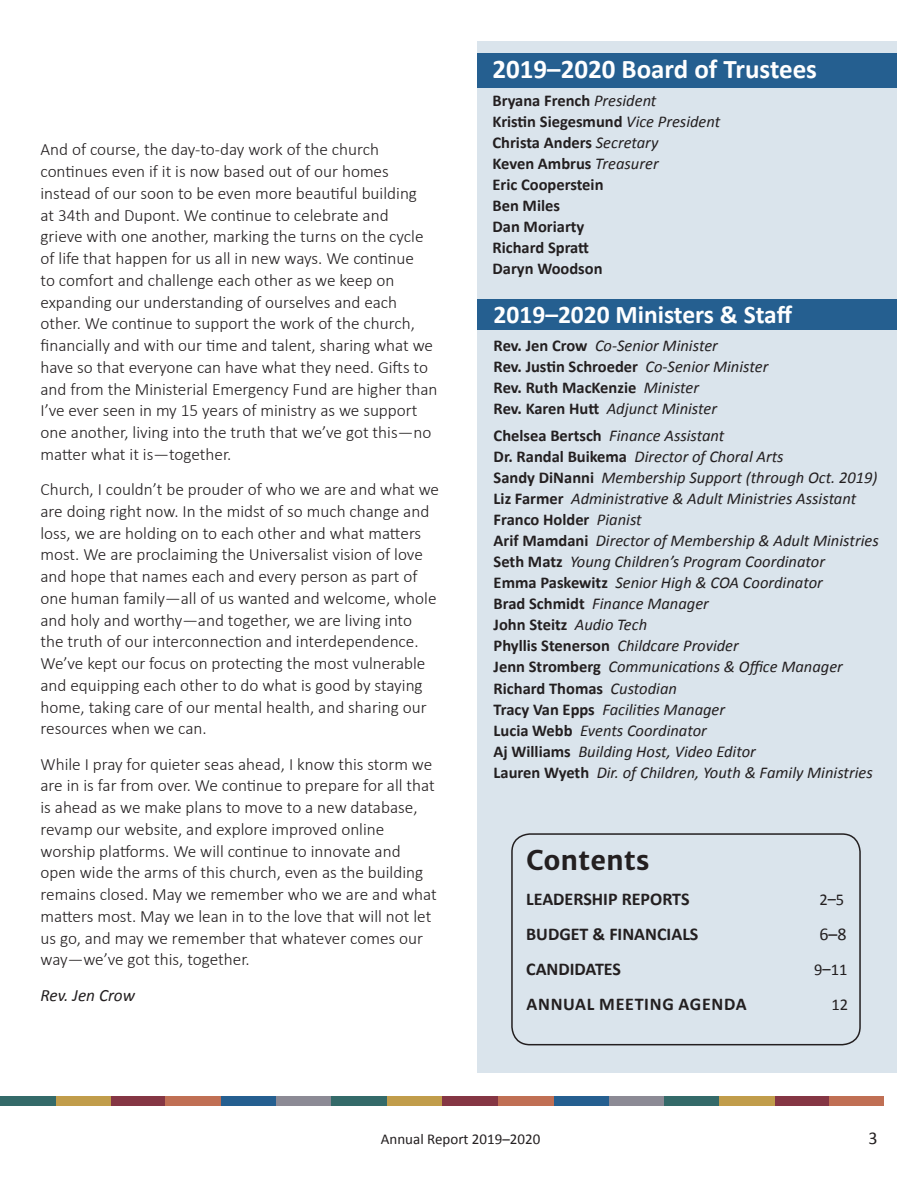
<style>
.page{position:relative;width:918px;height:1188px;background:#fff}
.page>*{position:absolute;margin:0;border:0;box-sizing:border-box;transform-origin:0 0}
.t1{font:700 27px "Calibri";color:#fff}
.t2{font:700 27px "Merriweather Sans";color:#231f20}
.t3{font:700 25.5px "Calibri";color:#fff}
.t4{font:700 18px "Calibri";color:#231f20}
.t5{font:700 18px "Calibri";letter-spacing:.04em;color:#231f20}
.t6{font:18px "Calibri";color:#231f20}
.t7{font:300 17.25px/21.8px "Calibri";color:#231f20}
.t8{font:italic 17.25px "Calibri";color:#231f20}
.t9{font:italic 16.5px/21px "Calibri";color:#231f20}
.t10{font:700 16.5px/21px "Calibri";color:#231f20}
.t11{font:16.5px "Calibri";color:#231f20}
.t12{font:15px "Calibri";color:#231f20}
.s1{font-weight:400;font-style:italic}
.s2{font-weight:700;font-style:normal}
</style>
<div class="page">
<div style="left:477px;top:41px;width:419px;height:1031px;background:#dae4ec"></div>
<div style="left:477px;top:300px;width:419px;height:30px;background:#255f90"></div>
<div style="left:477px;top:53px;width:419px;height:35px;background:#255f90"></div>
<div style="left:511px;top:833px;width:350px;height:212px;border:2px solid #231f20;border-radius:18px"></div>
<div style="left:387px;top:1097px;width:55px;height:9px;background:#c19d4b"></div>
<div style="left:498px;top:1097px;width:56px;height:9px;background:#c06f54"></div>
<div style="left:56px;top:1097px;width:55px;height:9px;background:#c19d4b"></div>
<div style="left:221px;top:1097px;width:56px;height:9px;background:#255f90"></div>
<div style="left:276px;top:1097px;width:56px;height:9px;background:#8c8a95"></div>
<div style="left:332px;top:1097px;width:55px;height:9px;background:#346a69"></div>
<div style="left:111px;top:1097px;width:56px;height:9px;background:#853644"></div>
<div style="left:165px;top:1097px;width:56px;height:9px;background:#c06f54"></div>
<div style="left:442px;top:1097px;width:56px;height:9px;background:#853644"></div>
<div style="left:554px;top:1097px;width:55px;height:9px;background:#255f90"></div>
<div style="left:609px;top:1097px;width:56px;height:9px;background:#8c8a95"></div>
<div style="left:775px;top:1097px;width:55px;height:9px;background:#853644"></div>
<div style="left:0;top:1097px;width:56px;height:9px;background:#346a69"></div>
<div style="left:830px;top:1097px;width:54px;height:9px;background:#c06f54"></div>
<div style="left:665px;top:1097px;width:55px;height:9px;background:#346a69"></div>
<div style="left:719px;top:1097px;width:56px;height:9px;background:#c19d4b"></div>
<p class="t7" style="left:40px;top:138px;width:399px">And of course, the day-to-day work of the church continues even if it is now based out of our homes instead of our soon to be even more beautiful building<br>at 34th and Dupont. We continue to celebrate and<br>grieve with one another, marking the turns on the cycle of life that happen for us all in new ways. We continue<br>to comfort and challenge each other as we keep on expanding our understanding of ourselves and each other. We continue to support the work of the church, financially and with our time and talent, sharing what we have so that everyone can have what they need. Gifts to and from the Ministerial Emergency Fund are higher than I’ve ever seen in my 15 years of ministry as we support one another, living into the truth that we’ve got this—no matter what it is—together.</p>
<p class="t7" style="left:40px;top:478px;width:400px">Church, I couldn’t be prouder of who we are and what we are doing right now. In the midst of so much change and loss, we are holding on to each other and what matters most. We are proclaiming the Universalist vision of love and hope that names each and every person as part of one human family—all of us wanted and welcome, whole and holy and worthy—and together, we are living into the truth of our interconnection and interdependence.<br>We’ve kept our focus on protecting the most vulnerable and equipping each other to do what is good by staying home, taking care of our mental health, and sharing our resources when we can.</p>
<p class="t7" style="left:40px;top:753px;width:398px">While I pray for quieter seas ahead, I know this storm we are in is far from over. We continue to prepare for all that is ahead as we make plans to move to a new database, revamp our website, and explore improved online worship platforms. We will continue to innovate and open wide the arms of this church, even as the building remains closed. May we remember who we are and what matters most. May we lean in to the love that will not let us go, and may we remember that whatever comes our way—we’ve got this, together.</p>
<p class="t8" style="left:40px;top:983px;width:96px">Rev. Jen Crow</p>
<h1 class="t1" style="left:493px;top:52px;width:326px">2019–2020 Board of Trustees</h1>
<p class="t10" style="left:493px;top:90px;width:229px">Bryana French <span class="s1">President<br></span>Kristin Siegesmund <span class="s1">Vice President<br></span>Christa Anders <span class="s1">Secretary<br></span>Keven Ambrus <span class="s1">Treasurer<br></span>Eric Cooperstein<br>Ben Miles<br>Dan Moriarty<br>Richard Spratt<br>Daryn Woodson</p>
<h2 class="t3" style="left:494px;top:298px;width:300px">2019–2020 Ministers &amp; Staff</h2>
<p class="t10" style="left:494px;top:335px;width:276px">Rev. Jen Crow <span class="s1">Co-Senior Minister<br></span>Rev. Justin Schroeder <span class="s1">Co-Senior Minister </span>Rev. Ruth MacKenzie <span class="s1">Minister<br></span>Rev. Karen Hutt <span class="s1">Adjunct Minister</span></p>
<p class="t9" style="left:494px;top:425px;width:387px"><span class="s2">Chelsea Bertsch</span> Finance Assistant<br><span class="s2">Dr. Randal Buikema</span> Director of Choral Arts<br><span class="s2">Sandy DiNanni</span> Membership Support (through Oct. 2019)<br><span class="s2">Liz Farmer</span> Administrative &amp; Adult Ministries Assistant <span class="s2">Franco Holder</span> Pianist<br><span class="s2">Arif Mamdani</span> Director of Membership &amp; Adult Ministries <span class="s2">Seth Matz</span> Young Children’s Program Coordinator<br><span class="s2">Emma Paskewitz</span> Senior High &amp; COA Coordinator<br><span class="s2">Brad Schmidt</span> Finance Manager<br><span class="s2">John Steitz</span> Audio Tech<br><span class="s2">Phyllis Stenerson</span> Childcare Provider<br><span class="s2">Jenn Stromberg</span> Communications &amp; Office Manager <span class="s2">Richard Thomas</span> Custodian<br><span class="s2">Tracy Van Epps</span> Facilities Manager<br><span class="s2">Lucia Webb</span> Events Coordinator<br><span class="s2">Aj Williams</span> Building Host, Video Editor<br><span class="s2">Lauren Wyeth</span> Dir. of Children, Youth &amp; Family Ministries</p>
<h1 class="t2" style="left:526px;top:844px;width:125px">Contents</h1>
<p class="t4" style="left:526px;top:888px;width:165px">LEADERSHIP REPORTS</p>
<p class="t11" style="left:819px;top:889px;width:26px">2–5</p>
<p class="t4" style="left:526px;top:923px;width:174px">BUDGET &amp; FINANCIALS</p>
<p class="t6" style="left:819px;top:923px;width:29px">6–8</p>
<p class="t4" style="left:526px;top:958px;width:96px">CANDIDATES</p>
<p class="t11" style="left:814px;top:959px;width:35px">9–11</p>
<p class="t5" style="left:527px;top:993px;width:222px">ANNUAL MEETING AGENDA</p>
<p class="t11" style="left:832px;top:995px;width:18px">12</p>
<p class="t12" style="left:381px;top:1129px;width:161px">Annual Report 2019–2020</p>
<p class="t6" style="left:868px;top:1127px;width:11px">3</p>
</div>
